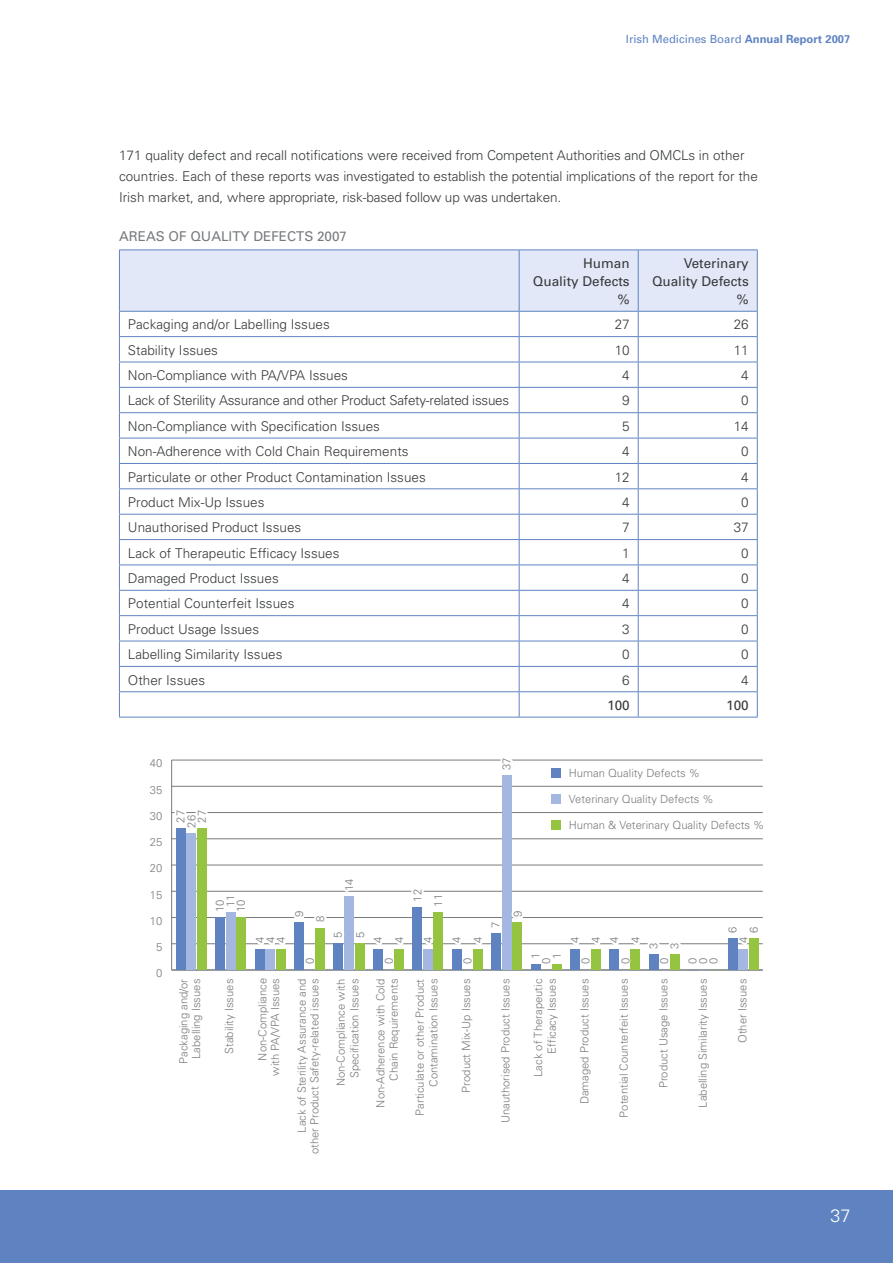
<style>
.page{position:relative;width:893px;height:1263px;background:#fff}
.page>*{position:absolute;margin:0;border:0;box-sizing:border-box;transform-origin:0 0}
.t1{font:300 18px "Univers";color:#fff}
.t2{font:300 13.5px/21px "Univers";color:#373a3b}
.t3{font:300 13.5px "Univers";letter-spacing:-.02em;color:#373a3b}
.t4{font:13.5px/18px "Univers";color:#373a3b;text-align:right}
.t5{font:13.5px "Univers";color:#787b7f}
.t6{font:300 11.25px/10.6px "Univers";color:#787b7f;text-align:center}
.t7{font:11.25px "Univers";color:#5f83c1}
.s1{font-weight:700}
</style>
<div class="page">
<div style="left:0;top:1191px;width:893px;height:72px;background:#5f83c1"></div>
<hr style="left:119px;top:249px;width:400px;height:1px;background:#5f83c1">
<hr style="left:519px;top:249px;width:119px;height:1px;background:#5f83c1">
<hr style="left:638px;top:249px;width:120px;height:1px;background:#5f83c1">
<svg style="left:119px;top:250px;width:639px;height:467px"></svg>
<hr style="left:119px;top:717px;width:400px;height:1px;background:#5f83c1">
<hr style="left:519px;top:717px;width:119px;height:1px;background:#5f83c1">
<hr style="left:638px;top:717px;width:120px;height:1px;background:#5f83c1">
<hr style="left:171px;top:760px;width:1px;height:210px;background:#787b7f">
<hr style="left:172px;top:970px;width:591px;height:1px;background:#787b7f">
<hr style="left:172px;top:943px;width:591px;height:1px;background:#787b7f">
<hr style="left:172px;top:917px;width:591px;height:1px;background:#787b7f">
<hr style="left:172px;top:891px;width:591px;height:1px;background:#787b7f">
<hr style="left:172px;top:865px;width:591px;height:1px;background:#787b7f">
<hr style="left:172px;top:838px;width:591px;height:1px;background:#787b7f">
<hr style="left:172px;top:812px;width:591px;height:1px;background:#787b7f">
<hr style="left:172px;top:786px;width:591px;height:1px;background:#787b7f">
<hr style="left:172px;top:760px;width:591px;height:1px;background:#787b7f">
<svg style="left:172px;top:759px;width:590px;height:212px"></svg>
<div style="left:551px;top:795px;width:9px;height:9px;background:#a3b7e1"></div>
<div style="left:551px;top:768px;width:9px;height:9px;background:#5f83c1"></div>
<div style="left:551px;top:821px;width:9px;height:9px;background:#95c540"></div>
<p class="t7" style="left:626px;top:32px;width:226px">Irish Medicines Board <span class="s1">Annual Report 2007</span></p>
<p class="t2" style="left:119px;top:144px;width:640px">1 71 quality defect and recall notifications were received from Competent Authorities and OMCLs in other countries. Each of these reports was investigated to establish the potential implications of the report for the<br>Irish market, and, where appropriate, risk-based follow up was undertaken.</p>
<p class="t5" style="left:119px;top:228px;width:110px">Areas of Quality</p>
<p class="t5" style="left:253px;top:228px;width:10px">Defects</p>
<p class="t5" style="left:317px;top:228px;width:32px">2007</p>
<p class="t4" style="left:533px;top:254px;width:98px">Human<br>Quality Defects %</p>
<p class="t4" style="left:652px;top:254px;width:98px">Veterinary<br>Quality Defects %</p>
<p class="t2" style="left:128px;top:314px;width:203px">Packaging and/or Labelling Issues</p>
<p class="t2" style="left:615px;top:314px;width:17px">27</p>
<p class="t2" style="left:734px;top:314px;width:17px">26</p>
<p class="t2" style="left:128px;top:339px;width:92px">Stability Issues</p>
<p class="t2" style="left:615px;top:339px;width:17px">1 0</p>
<p class="t2" style="left:734px;top:339px;width:7px">11</p>
<p class="t2" style="left:128px;top:364px;width:222px">Non-Compliance with PA/VPA Issues</p>
<p class="t2" style="left:622px;top:364px;width:9px">4</p>
<p class="t2" style="left:741px;top:364px;width:9px">4</p>
<p class="t3" style="left:128px;top:393px;width:383px">Lack of Sterility Assurance and other Product Safety-related issues</p>
<p class="t2" style="left:622px;top:390px;width:9px">9</p>
<p class="t2" style="left:741px;top:390px;width:9px">0</p>
<p class="t2" style="left:128px;top:415px;width:254px">Non-Compliance with Specification Issues</p>
<p class="t2" style="left:622px;top:415px;width:9px">5</p>
<p class="t2" style="left:734px;top:415px;width:17px">1 4</p>
<p class="t2" style="left:128px;top:441px;width:282px">Non-Adherence with Cold Chain Requirements</p>
<p class="t2" style="left:622px;top:441px;width:9px">4</p>
<p class="t2" style="left:741px;top:441px;width:9px">0</p>
<p class="t2" style="left:128px;top:466px;width:299px">Particulate or other Product Contamination Issues</p>
<p class="t2" style="left:615px;top:466px;width:8px">12</p>
<p class="t2" style="left:741px;top:466px;width:9px">4</p>
<p class="t2" style="left:128px;top:491px;width:138px">Product Mix-Up Issues</p>
<p class="t2" style="left:622px;top:491px;width:9px">4</p>
<p class="t2" style="left:741px;top:491px;width:9px">0</p>
<p class="t2" style="left:128px;top:517px;width:175px">Unauthorised Product Issues</p>
<p class="t2" style="left:622px;top:517px;width:9px">7</p>
<p class="t2" style="left:734px;top:517px;width:17px">37</p>
<p class="t2" style="left:128px;top:542px;width:213px">Lack of Therapeutic Efficacy Issues</p>
<p class="t2" style="left:622px;top:542px;width:4px">1</p>
<p class="t2" style="left:741px;top:542px;width:9px">0</p>
<p class="t2" style="left:128px;top:567px;width:152px">Damaged Product Issues</p>
<p class="t2" style="left:622px;top:567px;width:9px">4</p>
<p class="t2" style="left:741px;top:567px;width:9px">0</p>
<p class="t2" style="left:128px;top:593px;width:168px">Potential Counterfeit Issues</p>
<p class="t2" style="left:622px;top:593px;width:9px">4</p>
<p class="t2" style="left:741px;top:593px;width:9px">0</p>
<p class="t2" style="left:128px;top:618px;width:133px">Product Usage Issues</p>
<p class="t2" style="left:622px;top:618px;width:8px">3</p>
<p class="t2" style="left:741px;top:618px;width:9px">0</p>
<p class="t2" style="left:128px;top:643px;width:156px">Labelling Similarity Issues</p>
<p class="t2" style="left:622px;top:643px;width:9px">0</p>
<p class="t2" style="left:741px;top:643px;width:9px">0</p>
<p class="t2" style="left:128px;top:669px;width:79px">Other Issues</p>
<p class="t2" style="left:622px;top:669px;width:9px">6</p>
<p class="t2" style="left:741px;top:669px;width:9px">4</p>
<p class="t4" style="left:607px;top:696px;width:24px">100</p>
<p class="t4" style="left:726px;top:696px;width:24px">100</p>
<p class="t6" style="left:150px;top:758px;width:14px">40</p>
<p class="t6" style="left:150px;top:784px;width:14px">35</p>
<p class="t6" style="left:150px;top:810px;width:14px">30</p>
<p class="t6" style="left:150px;top:836px;width:14px">25</p>
<p class="t6" style="left:150px;top:863px;width:14px">20</p>
<p class="t6" style="left:150px;top:889px;width:14px">15</p>
<p class="t6" style="left:150px;top:915px;width:14px">10</p>
<p class="t6" style="left:156px;top:941px;width:8px">5</p>
<p class="t6" style="left:156px;top:968px;width:8px">0</p>
<p class="t6" style="left:175px;top:828px;width:19px;rotate:-90deg">27<br>26<br>27</p>
<p class="t6" style="left:501px;top:770px;width:14px;rotate:-90deg">37</p>
<p class="t6" style="left:569px;top:767px;width:133px">Human Quality Defects %</p>
<p class="t6" style="left:569px;top:793px;width:147px">Veterinary Quality Defects %</p>
<p class="t6" style="left:569px;top:819px;width:197px">Human &amp; Veterinary Quality Defects %</p>
<p class="t6" style="left:214px;top:912px;width:19px;rotate:-90deg">10<br>11<br>10</p>
<p class="t6" style="left:254px;top:943px;width:8px;text-align:justify;rotate:-90deg">4<br>4<br>4</p>
<p class="t6" style="left:293px;top:917px;width:8px;rotate:-90deg">9</p>
<p class="t6" style="left:315px;top:922px;width:8px;rotate:-90deg">8</p>
<p class="t6" style="left:304px;top:964px;width:8px;rotate:-90deg">0</p>
<p class="t6" style="left:343px;top:891px;width:14px;rotate:-90deg">14</p>
<p class="t6" style="left:332px;top:938px;width:8px;rotate:-90deg">5</p>
<p class="t6" style="left:351px;top:943px;width:13px;line-height:17.5px;rotate:-90deg">5<br>4</p>
<p class="t6" style="left:393px;top:943px;width:8px;rotate:-90deg">4</p>
<p class="t6" style="left:383px;top:964px;width:8px;rotate:-90deg">0</p>
<p class="t6" style="left:412px;top:901px;width:14px;rotate:-90deg">12</p>
<p class="t6" style="left:433px;top:906px;width:14px;rotate:-90deg">11</p>
<p class="t6" style="left:422px;top:943px;width:8px;rotate:-90deg">4</p>
<p class="t6" style="left:451px;top:943px;width:8px;rotate:-90deg">4</p>
<p class="t6" style="left:472px;top:943px;width:8px;rotate:-90deg">4</p>
<p class="t6" style="left:462px;top:964px;width:8px;rotate:-90deg">0</p>
<p class="t6" style="left:490px;top:927px;width:8px;rotate:-90deg">7</p>
<p class="t6" style="left:512px;top:917px;width:8px;rotate:-90deg">9</p>
<p class="t6" style="left:530px;top:964px;width:13px;rotate:-90deg">1<br>0<br>1</p>
<p class="t6" style="left:569px;top:943px;width:8px;rotate:-90deg">4</p>
<p class="t6" style="left:586px;top:943px;width:8px;line-height:18.3px;text-align:left;rotate:-90deg">4<br>4</p>
<p class="t6" style="left:626px;top:949px;width:13px;line-height:17.9px;rotate:-90deg">4<br>3</p>
<p class="t6" style="left:669px;top:949px;width:8px;rotate:-90deg">3</p>
<p class="t6" style="left:580px;top:964px;width:8px;rotate:-90deg">0</p>
<p class="t6" style="left:620px;top:964px;width:8px;rotate:-90deg">0</p>
<p class="t6" style="left:659px;top:964px;width:8px;rotate:-90deg">0</p>
<p class="t6" style="left:687px;top:964px;width:8px;text-align:justify;rotate:-90deg">0<br>0<br>0</p>
<p class="t6" style="left:727px;top:933px;width:8px;rotate:-90deg">6</p>
<p class="t6" style="left:748px;top:933px;width:8px;rotate:-90deg">6</p>
<p class="t6" style="left:738px;top:943px;width:8px;rotate:-90deg">4</p>
<p class="t6" style="left:177px;top:1064px;width:87px;line-height:12.8px;rotate:-90deg">Packaging and/or<br>Labelling Issues</p>
<p class="t6" style="left:224px;top:1054px;width:77px;rotate:-90deg">Stability Issues</p>
<p class="t6" style="left:256px;top:1076px;width:99px;line-height:12.8px;text-align:right;rotate:-90deg">Non-Compliance with PA/VPA Issues</p>
<p class="t6" style="left:295px;top:1154px;width:177px;line-height:12.8px;text-align:right;rotate:-90deg">Lack of Sterility Assurance and other Product Safety-related issues</p>
<p class="t6" style="left:334px;top:1086px;width:109px;line-height:13.5px;text-align:right;rotate:-90deg">Non-Compliance with<br>Specification Issues</p>
<p class="t6" style="left:373px;top:1107px;width:130px;line-height:13.5px;text-align:right;rotate:-90deg">Non-Adherence with Cold<br>Chain Requirements</p>
<p class="t6" style="left:413px;top:1116px;width:138px;line-height:13.5px;text-align:right;rotate:-90deg">Particulate or other Product<br>Contamination Issues</p>
<p class="t6" style="left:460px;top:1092px;width:115px;rotate:-90deg">Product Mix-Up Issues</p>
<p class="t6" style="left:618px;top:1117px;width:140px;rotate:-90deg">Potential Counterfeit Issues</p>
<p class="t6" style="left:658px;top:1088px;width:111px;rotate:-90deg">Product Usage Issues</p>
<p class="t6" style="left:697px;top:1107px;width:130px;rotate:-90deg">Labelling Similarity Issues</p>
<p class="t6" style="left:737px;top:1043px;width:66px;rotate:-90deg">Other Issues</p>
<p class="t6" style="left:500px;top:1123px;width:146px;rotate:-90deg">Unauthorised Product Issues</p>
<p class="t6" style="left:531px;top:1077px;width:100px;line-height:13.5px;text-align:right;rotate:-90deg">Lack of Therapeutic<br>Efficacy Issues</p>
<p class="t6" style="left:579px;top:1104px;width:127px;rotate:-90deg">Damaged Product Issues</p>
<h1 class="t1" style="left:830px;top:1205px;width:22px">37</h1>
</div>
